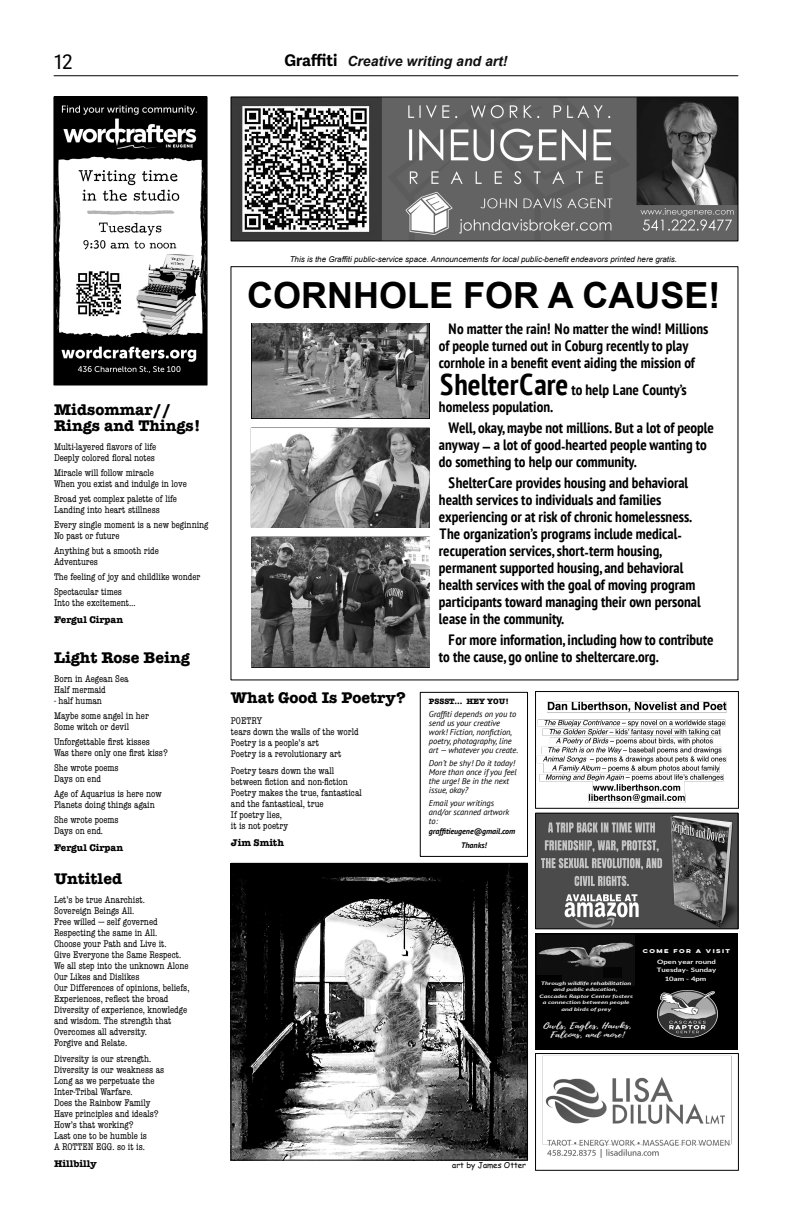
<style>
.page{position:relative;width:792px;height:1224px;background:#fff}
.page>*{position:absolute;margin:0;border:0;box-sizing:border-box;transform-origin:0 0}
.t1{font:700 36px "Arial";color:#000}
.t2{font:20px "Adelle Sans";color:#000}
.t3{font:700 16px/16px "American Typewriter";color:#000}
.t4{font:700 condensed 15px/17px "PT Sans";color:#000}
.t5{font:italic 700 14px "Arial";color:#101010}
.t6{font:condensed 10px/11px "American Typewriter";color:#000}
.t7{font:700 10px "American Typewriter";color:#000}
.t8{font:italic 8.5px/9px "PT Sans";letter-spacing:-.005em;color:#000}
.t9{font:italic 8px "Arial";color:#000}
.t10{font:italic 700 8px/14px "PT Sans";letter-spacing:-.005em;color:#000;text-align:center}
.t11{font:700 8px "American Typewriter";color:#000}
.t12{font:8px "Comic Sans MS";color:#000}
.t13{font:7.7px/8.6px "Playlist Script";color:#f6f6f6;text-align:center;scale:1.48 1}
.t14{font:700 6.1px/8.3px "Lato";color:#f6f6f6;text-align:center;scale:1.29 1}
.t15{font:700 5px "Lulo Clean One";color:#f6f6f6;scale:1.29 1}
.t16{font:italic 700 4.8px/6.5px "Lato";color:#f6f6f6;text-align:center;scale:1.48 1}
.s1{font-family:"Adelle Sans";font-style:normal;font-size:16px;color:#000}
.s2{font-size:30px}
</style>
<div class="page">
<img style="left:251px;top:428px;width:178px;height:99px">
<svg style="left:251px;top:324px;width:178px;height:95px;background:#737373"></svg>
<img style="left:251px;top:537px;width:178px;height:130px">
<div style="left:420px;top:692px;width:108px;height:165px;border:1px solid #000"></div>
<hr style="left:54px;top:75px;width:684px;height:1px;background:#000">
<img style="left:232px;top:98px;width:504px;height:141px">
<div style="left:230px;top:96px;width:508px;height:145px;border:1px solid #000"></div>
<img style="left:535px;top:1054px;width:204px;height:117px">
<img style="left:535px;top:692px;width:204px;height:117px">
<img style="left:55px;top:98px;width:151px;height:286px">
<div style="left:53px;top:96px;width:155px;height:290px;border:1px solid #000"></div>
<img style="left:537px;top:815px;width:200px;height:112px">
<div style="left:535px;top:813px;width:204px;height:116px;border:1px solid #000"></div>
<svg style="left:536px;top:934px;width:202px;height:115px;background:#151515"></svg>
<img style="left:232px;top:865px;width:294px;height:294px">
<div style="left:230px;top:863px;width:298px;height:298px;border:1px solid #000"></div>
<h2 class="t2" style="left:54px;top:54px;width:20px">12</h2>
<h3 class="t5" style="left:284px;top:56px;width:225px"><span class="s1">Graffiti</span> Creative writing and art!</h3>
<p class="t9" style="left:290px;top:256px;width:389px">This is the Graffiti public-service space. Announcements for local public-benefit endeavors printed here gratis.</p>
<h3 class="t3" style="left:54px;top:403px;width:148px">Midsommar//<br>Rings and Things!</h3>
<p class="t6" style="left:54px;top:442px;width:104px">Multi-layered flavors of life<br>Deeply colored floral notes</p>
<p class="t6" style="left:54px;top:468px;width:134px">Miracle will follow miracle<br>When you exist and indulge in love</p>
<p class="t6" style="left:54px;top:494px;width:125px">Broad yet complex palette of life<br>Landing into heart stillness</p>
<p class="t6" style="left:54px;top:520px;width:156px">Every single moment is a new beginning<br>No past or future</p>
<p class="t6" style="left:54px;top:546px;width:106px">Anything but a smooth ride<br>Adventures</p>
<p class="t6" style="left:54px;top:570px;width:148px;line-height:15px">The feeling of joy and childlike wonder<br>Spectacular times</p>
<p class="t6" style="left:54px;top:598px;width:83px">Into the excitement…</p>
<p class="t7" style="left:54px;top:616px;width:71px">Fergul Cirpan</p>
<h3 class="t3" style="left:54px;top:651px;width:137px">Light Rose Being</h3>
<p class="t6" style="left:54px;top:674px;width:76px">Born in Aegean Sea<br>Half mermaid</p>
<p class="t6" style="left:54px;top:694px;width:96px;line-height:15px">- half human<br>Maybe some angel in her</p>
<p class="t6" style="left:54px;top:720px;width:97px;line-height:15px">Some witch or devil<br>Unforgettable first kisses</p>
<p class="t6" style="left:54px;top:746px;width:115px;line-height:15px">Was there only one first kiss?<br>She wrote poems</p>
<p class="t6" style="left:54px;top:772px;width:109px;line-height:15px">Days on end<br>Age of Aquarius is here now</p>
<p class="t6" style="left:54px;top:798px;width:102px;line-height:15px">Planets doing things again<br>She wrote poems</p>
<p class="t6" style="left:54px;top:826px;width:51px">Days on end.</p>
<p class="t7" style="left:54px;top:844px;width:71px">Fergul Cirpan</p>
<h3 class="t3" style="left:54px;top:872px;width:70px">Untitled</h3>
<p class="t6" style="left:54px;top:895px;width:137px">Let’s be true Anarchist.<br>Sovereign Beings All.<br>Free willed — self governed<br>Respecting the same in All.<br>Choose your Path and Live it.<br>Give Everyone the Same Respect.<br>We all step into the unknown Alone<br>Our Likes and Dislikes<br>Our Differences of opinions, beliefs,<br>Experiences, reflect the broad<br>Diversity of experience, knowledge and wisdom. The strength that<br>Overcomes all adversity.<br>Forgive and Relate.</p>
<p class="t6" style="left:54px;top:1054px;width:112px">Diversity is our strength.<br>Diversity is our weakness as<br>Long as we perpetuate the<br>Inter-Tribal Warfare.<br>Does the Rainbow Family<br>Have principles and ideals?<br>How’s that working?<br>Last one to be humble is<br>A ROTTEN EGG. so it is.</p>
<p class="t7" style="left:54px;top:1160px;width:44px">Hillbilly</p>
<h1 class="t1" style="left:247px;top:281px;width:475px">CORNHOLE FOR A CAUSE!</h1>
<h3 class="t3" style="left:231px;top:691px;width:176px">What Good Is Poetry?</h3>
<p class="t6" style="left:231px;top:716px;width:129px">POETRY<br>tears down the walls of the world<br>Poetry is a people’s art<br>Poetry is a revolutionary art</p>
<p class="t6" style="left:231px;top:766px;width:132px">Poetry tears down the wall between fiction and non-fiction<br>Poetry makes the true, fantastical and the fantastical, true<br>If poetry lies,<br>it is not poetry</p>
<p class="t7" style="left:231px;top:839px;width:54px">Jim Smith</p>
<h3 class="t4" style="left:439px;top:322px;width:271px;text-indent:10px">No matter the rain! No matter the wind! Millions of people turned out in Coburg recently to play cornhole in a benefit event aiding the mission of</h3>
<h3 class="t4" style="left:439px;top:383px;width:249px"><span class="s2">ShelterCare</span> to help Lane County’s homeless population.</h3>
<h3 class="t4" style="left:439px;top:421px;width:277px;text-indent:10px">Well, okay, maybe not millions. But a lot of people anyway — a lot of good-hearted people wanting to do something to help our community.</h3>
<p class="t4" style="left:439px;top:476px;width:263px;text-indent:10px">ShelterCare provides housing and behavioral health services to individuals and families experiencing or at risk of chronic homelessness.<br>The organization’s programs include medical&shy;recuperation services, short-term housing, permanent supported housing, and behavioral health services with the goal of moving program participants toward managing their own personal lease in the community.</p>
<h3 class="t4" style="left:439px;top:633px;width:276px;text-indent:10px">For more information, including how to contribute to the cause, go online to sheltercare.org.</h3>
<p class="t11" style="left:429px;top:698px;width:81px">PSSST... HEY YOU!</p>
<p class="t8" style="left:429px;top:710px;width:91px">Graffiti depends on you to send us your creative work! Fiction, nonfiction, poetry, photography, line art — whatever you create.</p>
<p class="t8" style="left:429px;top:759px;width:89px">Don’t be shy! Do it today!<br>More than once if you feel the urge! Be in the next issue, okay?</p>
<p class="t8" style="left:429px;top:799px;width:82px">Email your writings and/or scanned artwork to:</p>
<p class="t10" style="left:429px;top:825px;width:88px">graffitieugene@gmail.com<br>Thanks!</p>
<p class="t16" style="left:540px;top:980px;width:65px">Through wildlife rehabilitation and public education,<br>Cascades Raptor Center fosters a connection between people and birds of prey</p>
<p class="t13" style="left:543px;top:1021px;width:61px">Owls, Eagles, Hawks,<br>Falcons, and more!</p>
<p class="t15" style="left:643px;top:948px;width:70px">COME FOR A VISIT</p>
<p class="t14" style="left:657px;top:958px;width:48px">Open year round<br>Tuesday- Sunday<br>10am - 4pm</p>
<p class="t12" style="left:452px;top:1162px;width:75px">art by James Otter</p>
</div>
